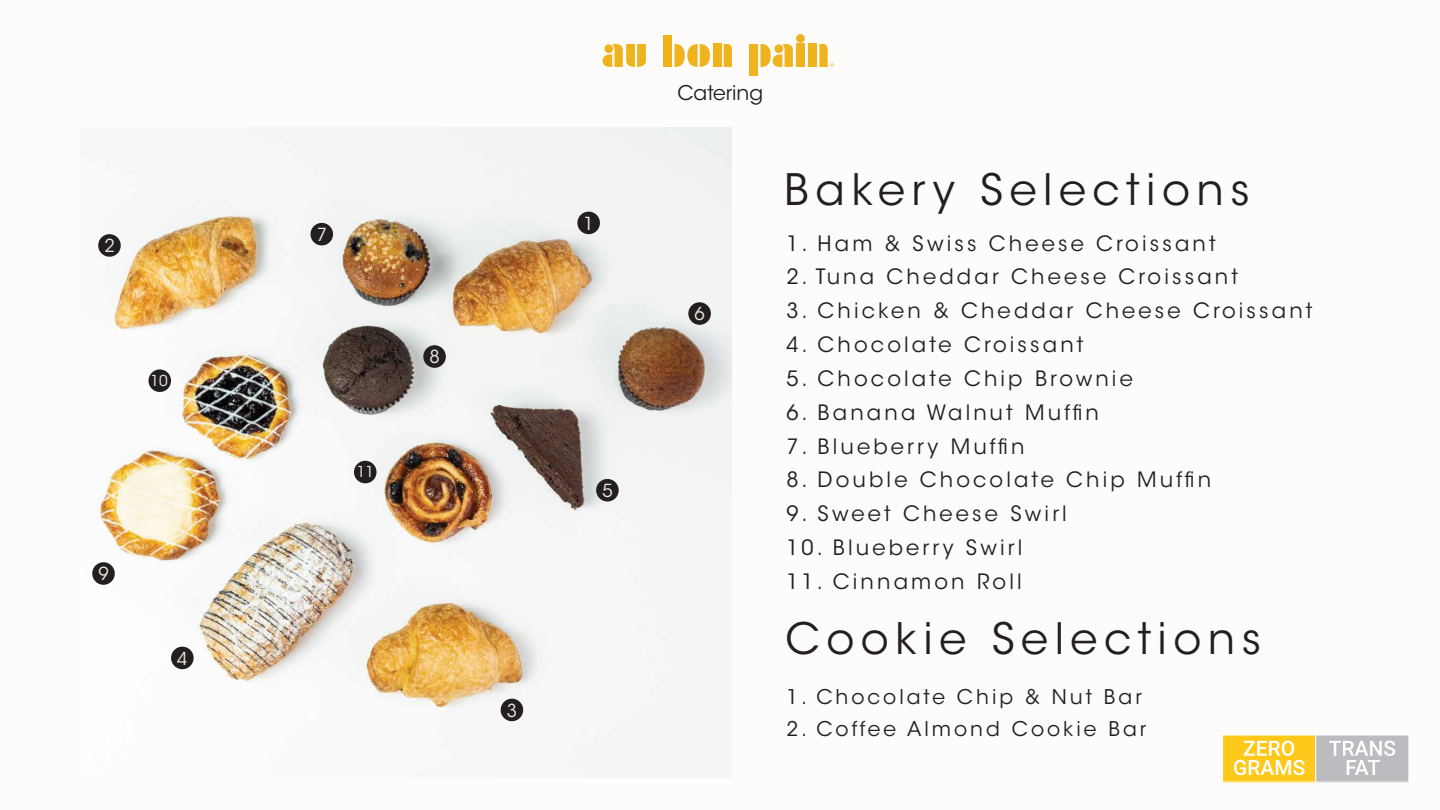
<style>
.page{position:relative;width:1440px;height:810px;background:#fdfcfb}
.page>*{position:absolute;margin:0;border:0;box-sizing:border-box;transform-origin:0 0}
.t1{font:43.05px "ITC Avant Garde Std";letter-spacing:.15em;color:#231f20}
.t2{font:21px "ITC Avant Garde Std";letter-spacing:.15em;color:#231f20}
.t3{font:20.17px "ITC Avant Garde Std";letter-spacing:.15em;color:#231f20}
.t4{font:20.17px "ITC Avant Garde Std";color:#231f20}
.t5{font:17.85px "ITC Avant Garde Std";color:#f0e7dc}
.t6{font:15px "ITC Avant Garde Std";color:#f0e7dc}
</style>
<div class="page">
<div style="left:664px;top:35px;width:8px;height:32px;background:#efb31e"></div>
<svg style="left:675px;top:44px;width:35px;height:23px"></svg>
<div style="left:713px;top:44px;width:8px;height:23px;background:#efb31e"></div>
<svg style="left:724px;top:44px;width:8px;height:23px"></svg>
<div style="left:808px;top:44px;width:9px;height:23px;background:#efb31e"></div>
<svg style="left:819px;top:44px;width:15px;height:23px"></svg>
<div style="left:796px;top:34px;width:9px;height:9px;background:#efb31e;border-radius:50%"></div>
<div style="left:796px;top:44px;width:9px;height:23px;background:#efb31e"></div>
<svg style="left:603px;top:44px;width:43px;height:23px"></svg>
<div style="left:750px;top:44px;width:8px;height:31px;background:#efb31e"></div>
<svg style="left:760px;top:43px;width:33px;height:24px"></svg>
<div style="left:1222px;top:735px;width:94px;height:47px;background:#ffc91c"></div>
<div style="left:1222px;top:734px;width:94px;height:49px;border:1px solid #fff"></div>
<div style="left:1316px;top:735px;width:93px;height:47px;background:#bbbcc0"></div>
<div style="left:1315px;top:734px;width:95px;height:49px;border:1px solid #fff"></div>
<svg style="left:1234px;top:741px;width:71px;height:34px"></svg>
<svg style="left:1329px;top:741px;width:66px;height:34px"></svg>
<img style="left:92px;top:127px;width:639px;height:595px">
<div style="left:98px;top:234px;width:23px;height:23px;background:#231f20;border-radius:50%"></div>
<div style="left:311px;top:223px;width:22px;height:22px;background:#231f20;border-radius:50%"></div>
<div style="left:577px;top:212px;width:23px;height:22px;background:#231f20;border-radius:50%"></div>
<div style="left:688px;top:302px;width:23px;height:23px;background:#231f20;border-radius:50%"></div>
<div style="left:423px;top:345px;width:23px;height:23px;background:#231f20;border-radius:50%"></div>
<div style="left:596px;top:479px;width:23px;height:23px;background:#231f20;border-radius:50%"></div>
<div style="left:92px;top:562px;width:23px;height:23px;background:#231f20;border-radius:50%"></div>
<div style="left:149px;top:369px;width:22px;height:23px;background:#231f20;border-radius:50%"></div>
<div style="left:171px;top:647px;width:23px;height:22px;background:#231f20;border-radius:50%"></div>
<div style="left:501px;top:699px;width:22px;height:22px;background:#231f20;border-radius:50%"></div>
<div style="left:354px;top:461px;width:23px;height:22px;background:#231f20;border-radius:50%"></div>
<p class="t5" style="left:104px;top:235px;width:12px">2</p>
<p class="t6" style="left:151px;top:372px;width:19px">10</p>
<p class="t5" style="left:98px;top:563px;width:12px">9</p>
<p class="t5" style="left:177px;top:648px;width:12px">4</p>
<p class="t5" style="left:317px;top:224px;width:12px">7</p>
<p class="t6" style="left:357px;top:463px;width:19px">11</p>
<p class="t5" style="left:430px;top:346px;width:12px">8</p>
<p class="t5" style="left:507px;top:700px;width:12px">3</p>
<p class="t5" style="left:584px;top:213px;width:12px">1</p>
<p class="t5" style="left:602px;top:480px;width:12px">5</p>
<p class="t4" style="left:677px;top:80px;width:87px">Catering</p>
<p class="t5" style="left:695px;top:303px;width:12px">6</p>
<h1 class="t1" style="left:784px;top:163px;width:467px">Bakery Selections</h1>
<p class="t2" style="left:786px;top:230px;width:431px">1. Ham &amp; Swiss Cheese Croissant</p>
<p class="t2" style="left:786px;top:264px;width:453px">2. Tuna Cheddar Cheese Croissant</p>
<p class="t2" style="left:786px;top:298px;width:528px">3. Chicken &amp; Cheddar Cheese Croissant</p>
<p class="t2" style="left:786px;top:332px;width:299px">4. Chocolate Croissant</p>
<p class="t2" style="left:786px;top:366px;width:348px">5. Chocolate Chip Brownie</p>
<p class="t2" style="left:786px;top:399px;width:314px">6. Banana Walnut Muffin</p>
<p class="t2" style="left:786px;top:433px;width:240px">7. Blueberry Muffin</p>
<p class="t2" style="left:786px;top:467px;width:426px">8. Double Chocolate Chip Muffin</p>
<p class="t2" style="left:786px;top:501px;width:282px">9. Sweet Cheese Swirl</p>
<p class="t2" style="left:786px;top:535px;width:237px">10. Blueberry Swirl</p>
<p class="t2" style="left:786px;top:569px;width:237px">11. Cinnamon Roll</p>
<h1 class="t1" style="left:785px;top:612px;width:477px">Cookie Selections</h1>
<p class="t3" style="left:786px;top:684px;width:357px">1. Chocolate Chip &amp; Nut Bar</p>
<p class="t3" style="left:786px;top:717px;width:362px">2. Coffee Almond Cookie Bar</p>
</div>
